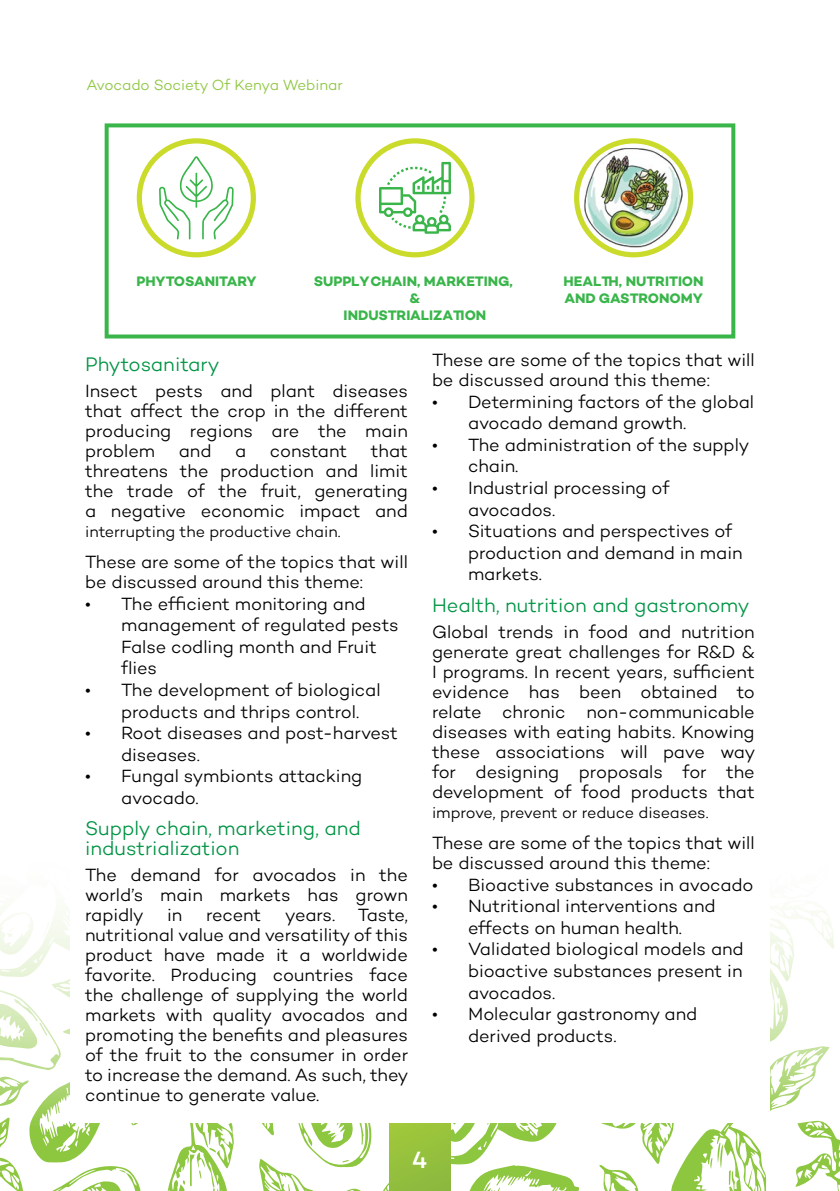
<style>
.page{position:relative;width:840px;height:1191px;background:#fff}
.page>*{position:absolute;margin:0;border:0;box-sizing:border-box;transform-origin:0 0}
.t1{font:500 24px "Campton";color:#fff}
.t2{font:300 20px/20px "Campton";color:#009444}
.t3{font:300 18px/20px "Campton";letter-spacing:-.005em;color:#000}
.t4{font:300 16px "Campton";letter-spacing:-.005em;color:#000}
.t5{font:300 15px "Campton";letter-spacing:-.01em;color:#8dc63f}
.t6{font:700 14px/16.8px "Campton";color:#39b54a;text-align:center}
</style>
<div class="page">
<svg style="left:0;top:911px;width:839px;height:280px"></svg>
<div style="left:389px;top:1080px;width:61px;height:111px;background:#96c13d"></div>
<div style="left:70px;top:777px;width:699px;height:346px;background:#fff"></div>
<svg style="left:105px;top:123px;width:630px;height:215px"></svg>
<p class="t5" style="left:86px;top:75px;width:257px">Avocado Society Of Kenya Webinar</p>
<p class="t6" style="left:136px;top:273px;width:121px">PHYTOSANITARY</p>
<p class="t6" style="left:313px;top:273px;width:200px">SUPPLYCHAIN, MARKETING, &amp;<br>INDUSTRIALIZATION</p>
<p class="t6" style="left:563px;top:273px;width:141px;text-align:left">HEALTH, NUTRITION<br>AND GASTRONOMY</p>
<p class="t2" style="left:85px;top:354px;width:136px">Phytosanitary</p>
<p class="t3" style="left:85px;top:380px;width:324px;text-align:justify">Insect pests and plant diseases that affect the crop in the different producing regions are the main problem</p>
<p class="t3" style="left:85px;top:440px;width:324px;text-align:justify;text-indent:285px">that threatens the production and limit the trade of the fruit, generating a negative economic impact and</p>
<p class="t4" style="left:85px;top:521px;width:257px">interrupting the productive chain.</p>
<p class="t3" style="left:85px;top:551px;width:324px">These are some of the topics that will be discussed around this theme:</p>
<p class="t3" style="left:121px;top:592px;width:279px;line-height:21.6px;text-indent:-36px">• The efficient monitoring and management of regulated pests<br>False codling month and Fruit flies</p>
<p class="t3" style="left:121px;top:678px;width:261px;line-height:21.6px;text-indent:-36px">• The development of biological products and thrips control.</p>
<p class="t3" style="left:121px;top:722px;width:278px;line-height:21.6px;text-indent:-36px">• Root diseases and post-harvest diseases.</p>
<p class="t3" style="left:121px;top:765px;width:242px;line-height:21.6px;text-indent:-36px">• Fungal symbionts attacking avocado.</p>
<p class="t2" style="left:85px;top:818px;width:277px">Supply chain, marketing, and industrialization</p>
<p class="t3" style="left:85px;top:864px;width:324px;text-align:justify">The demand for avocados in the world’s main markets has grown rapidly</p>
<p class="t3" style="left:179px;top:440px;width:34px">and</p>
<p class="t3" style="left:235px;top:440px;width:13px">a</p>
<p class="t3" style="left:270px;top:440px;width:79px">constant</p>
<p class="t3" style="left:167px;top:904px;width:17px">in</p>
<p class="t3" style="left:206px;top:904px;width:57px">recent</p>
<p class="t3" style="left:85px;top:904px;width:325px;text-align:justify;text-indent:200px">years. Taste, nutritional value and versatility of this product have made it a worldwide favorite. Producing countries face the challenge of supplying the world markets with quality avocados and promoting the benefits and pleasures of the fruit to the consumer in order to increase the demand. As such, they continue to generate value.</p>
<p class="t3" style="left:432px;top:349px;width:324px">These are some of the topics that will be discussed around this theme:</p>
<p class="t3" style="left:468px;top:390px;width:287px;line-height:21.6px;text-indent:-36px">• Determining factors of the global avocado demand growth.</p>
<p class="t3" style="left:468px;top:433px;width:283px;line-height:21.6px;text-indent:-36px">• The administration of the supply chain.</p>
<p class="t3" style="left:468px;top:477px;width:203px;line-height:21.6px;text-indent:-36px">• Industrial processing of avocados.</p>
<p class="t3" style="left:468px;top:520px;width:276px;line-height:21.6px;text-indent:-36px">• Situations and perspectives of production and demand in main markets.</p>
<p class="t2" style="left:432px;top:595px;width:319px">Health, nutrition and gastronomy</p>
<p class="t3" style="left:432px;top:621px;width:325px;text-align:justify">Global trends in food and nutrition generate great challenges for R&amp;D &amp; I programs. In recent years, sufficient evidence has been obtained to relate chronic non-communicable diseases with eating habits. Knowing these associations will pave way for designing proposals for the development of food products that</p>
<p class="t4" style="left:432px;top:802px;width:278px">improve, prevent or reduce diseases.</p>
<p class="t3" style="left:432px;top:832px;width:324px">These are some of the topics that will be discussed around this theme:</p>
<p class="t3" style="left:432px;top:874px;width:323px">• Bioactive substances in avocado</p>
<p class="t3" style="left:432px;top:895px;width:285px;line-height:21.6px;text-align:center">• Nutritional interventions and effects on human health.</p>
<p class="t3" style="left:468px;top:938px;width:277px;line-height:21.6px;text-align:justify;text-indent:-36px">• Validated biological models and bioactive substances present in avocados.</p>
<p class="t3" style="left:468px;top:1003px;width:231px;line-height:21.6px;text-indent:-36px">• Molecular gastronomy and derived products.</p>
<h1 class="t1" style="left:412px;top:1144px;width:17px">4</h1>
</div>
